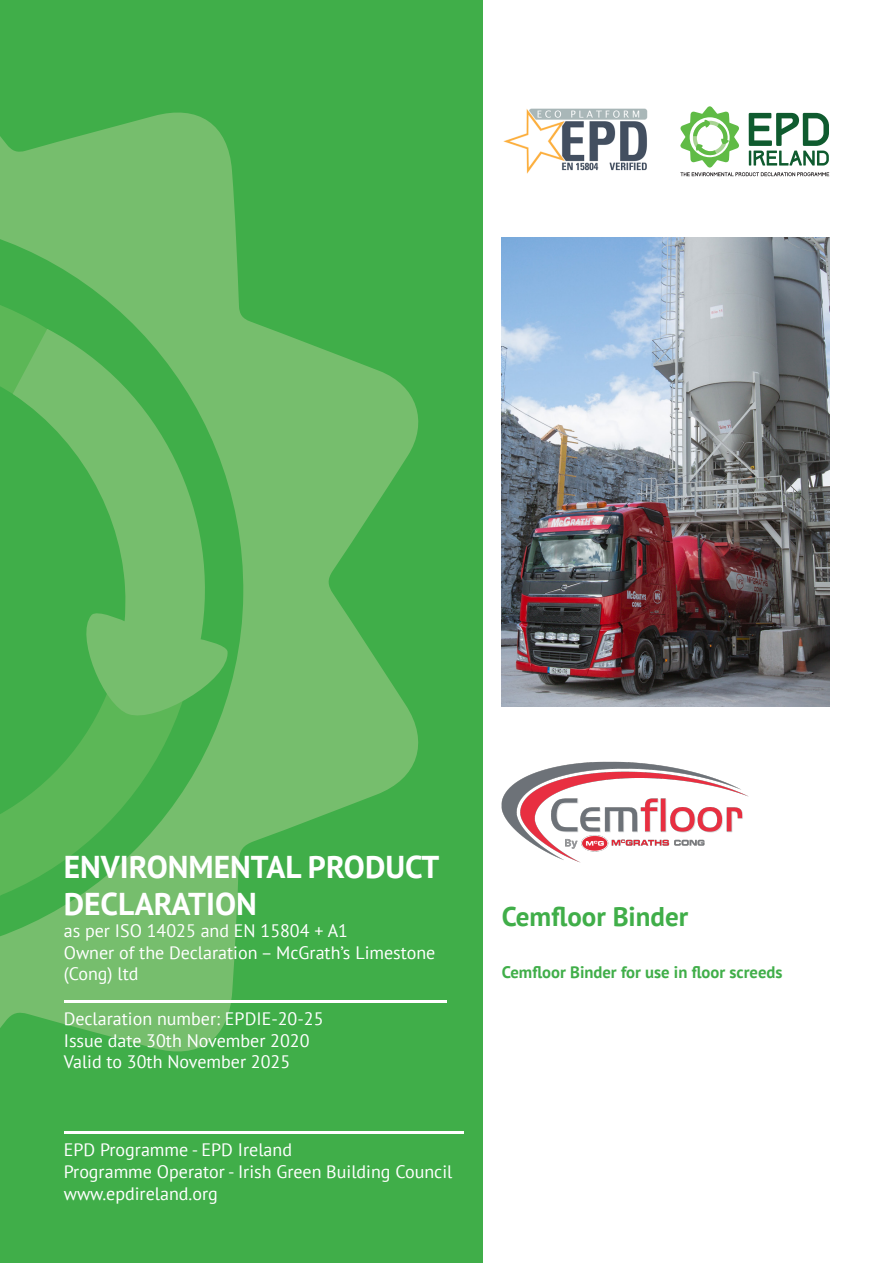
<style>
.page{position:relative;width:893px;height:1263px;background:#fff}
.page>*{position:absolute;margin:0;border:0;box-sizing:border-box;transform-origin:0 0}
.t1{font:700 31.5px/37.8px "PT Sans";color:#fff}
.t2{font:700 27px "PT Sans";color:#40ae49}
.t3{font:18px/21.6px "PT Sans";color:#fff}
.t4{font:700 16.65px "PT Sans";color:#40ae49}
</style>
<div class="page">
<div style="left:0;top:0;width:483px;height:1263px;background:#40ae49"></div>
<svg style="left:0;top:112px;width:430px;height:1020px"></svg>
<svg style="left:13px;top:329px;width:216px;height:394px"></svg>
<svg style="left:0;top:706px;width:1px;height:245px"></svg>
<svg style="left:680px;top:106px;width:149px;height:70px"></svg>
<hr style="left:64px;top:1132px;width:399px;height:2px;background:#fff">
<hr style="left:64px;top:1000px;width:382px;height:2px;background:#fff">
<img style="left:503px;top:108px;width:145px;height:66px">
<img style="left:502px;top:238px;width:327px;height:469px">
<img style="left:502px;top:762px;width:246px;height:101px">
<h1 class="t1" style="left:64px;top:847px;width:377px">ENVIRONMENTAL PRODUCT<br>DECLARATION</h1>
<h4 class="t3" style="left:64px;top:919px;width:286px">as per ISO 14025 and EN 15804 + A1</h4>
<h4 class="t3" style="left:64px;top:941px;width:373px">Owner of the Declaration – McGrath’s Limestone (Cong) ltd</h4>
<h4 class="t3" style="left:64px;top:1007px;width:261px">Declaration number: EPDIE-20-25</h4>
<h4 class="t3" style="left:64px;top:1029px;width:247px">Issue date 30th November 2020</h4>
<h4 class="t3" style="left:64px;top:1050px;width:228px">Valid to 30th November 2025</h4>
<h4 class="t3" style="left:64px;top:1139px;width:230px">EPD Programme - EPD Ireland</h4>
<h4 class="t3" style="left:64px;top:1160px;width:390px">Programme Operator - Irish Green Building Council</h4>
<h4 class="t3" style="left:64px;top:1182px;width:156px">www.epdireland.org</h4>
<h2 class="t2" style="left:502px;top:899px;width:188px">Cemfloor Binder</h2>
<h3 class="t4" style="left:502px;top:961px;width:282px">Cemfloor Binder for use in floor screeds</h3>
</div>
